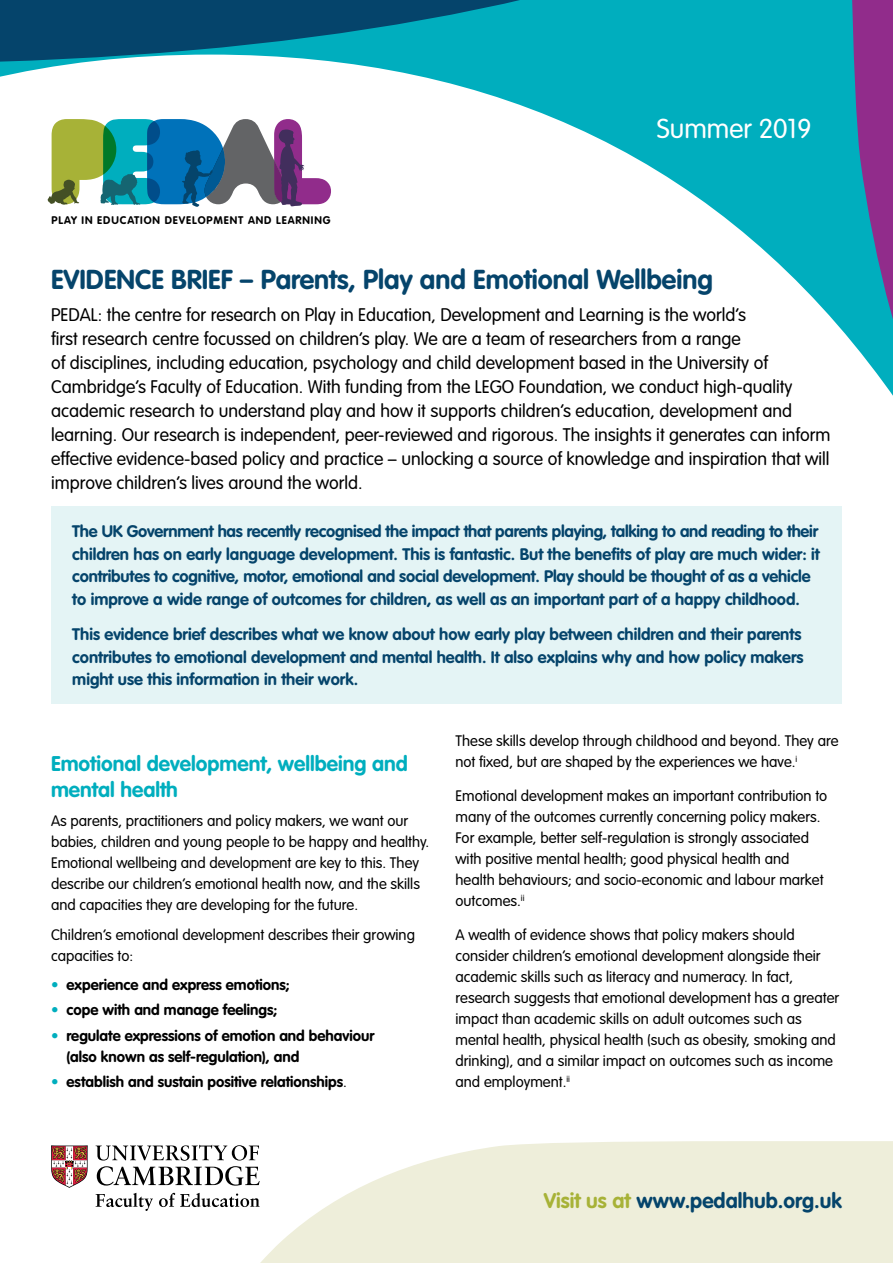
<style>
.page{position:relative;width:893px;height:1263px;background:#fff}
.page>*{position:absolute;margin:0;border:0;box-sizing:border-box;transform-origin:0 0}
.t1{font:700 27px "VAG Rounded Std";color:#05446b}
.t2{font:300 27px "VAG Rounded Std";color:#fff}
.t3{font:700 21px/25.5px "VAG Rounded Std";color:#00aebe}
.t4{font:700 21px "VAG Rounded Std";color:#05446b}
.t5{font:300 18px/24px "VAG Rounded Std";color:#000}
.t6{font:700 16.5px/22.5px "VAG Rounded Std";color:#05446b}
.t7{font:300 15px/21px "VAG Rounded Std";color:#000}
.t8{font:700 15px/21px "VAG Rounded Std";color:#000}
.t9{font:700 10.95px "VAG Rounded Std";letter-spacing:.08em;color:#000}
.s1{color:#00aebe}
.s2{font-weight:300}
.s3{color:#a7b237}
</style>
<div class="page">
<div style="left:51px;top:506px;width:791px;height:197px;background:#e4f4f5"></div>
<svg style="left:0;top:64px;width:848px;height:273px"></svg>
<svg style="left:848px;top:64px;width:45px;height:332px;background:#5380af"></svg>
<svg style="left:0;top:0;width:893px;height:64px;background:#1084a0"></svg>
<svg style="left:51px;top:1145px;width:37px;height:43px"></svg>
<svg style="left:96px;top:1145px;width:163px;height:40px"></svg>
<svg style="left:96px;top:1193px;width:163px;height:18px"></svg>
<svg style="left:259px;top:1141px;width:634px;height:122px;background:#f0f0df"></svg>
<p class="t9" style="left:52px;top:213px;width:280px">Play in Education Development and Learning</p>
<h1 class="t2" style="left:657px;top:113px;width:156px">Summer 2019</h1>
<h1 class="t1" style="left:51px;top:263px;width:663px">EVIDENCE BRI EF – Parents, Play and Emotional Wellbeing</h1>
<p class="t5" style="left:51px;top:304px;width:781px">PEDAL: the centre for research on Play in Education, Development and Learning is the world’s<br>first research centre focussed on children’s play. We are a team of researchers from a range<br>of disciplines, including education, psychology and child development based in the University of Cambridge’s Faculty of Education. With funding from the LEGO Foundation, we conduct high-quality academic research to understand play and how it supports children’s education, development and learning. Our research is independent, peer-reviewed and rigorous. The insights it generates can inform effective evidence-based policy and practice – unlocking a source of knowledge and inspiration that will improve children’s lives around the world.</p>
<p class="t6" style="left:72px;top:521px;width:750px">The UK Government has recently recognised the impact that parents playing, talking to and reading to their children has on early language development. This is fantastic. But the benefits of play are much wider: it contributes to cognitive, motor, emotional and social development. Play should be thought of as a vehicle to improve a wide range of outcomes for children, as well as an important part of a happy childhood.</p>
<p class="t6" style="left:72px;top:624px;width:733px">This evidence brief describes what we know about how early play between children and their parents contributes to emotional development and mental health. It also explains why and how policy makers might use this information in their work.</p>
<h2 class="t3" style="left:51px;top:752px;width:358px">Emotional development, wellbeing and mental health</h2>
<p class="t7" style="left:51px;top:811px;width:380px">As parents, practitioners and policy makers, we want our babies, children and young people to be happy and healthy.<br>Emotional wellbeing and development are key to this. They describe our children’s emotional health now, and the skills and capacities they are developing for the future.</p>
<p class="t7" style="left:51px;top:924px;width:365px">Children’s emotional development describes their growing capacities to:</p>
<p class="t8" style="left:51px;top:975px;width:240px"><span class="s1">•</span> experience and express emotions;</p>
<p class="t8" style="left:51px;top:1000px;width:228px"><span class="s1">•</span> cope with and manage feelings;</p>
<p class="t8" style="left:67px;top:1025px;width:310px;text-indent:-16px"><span class="s1">•</span> regulate expressions of emotion and behaviour (also known as self-regulation), and</p>
<p class="t8" style="left:51px;top:1072px;width:297px"><span class="s1">•</span> establish and sustain positive relationships<span class="s2">.</span></p>
<p class="t7" style="left:455px;top:731px;width:385px">These skills develop through childhood and beyond. They are not fixed, but are shaped by the experiences we have.<sup>i</sup></p>
<p class="t7" style="left:455px;top:786px;width:373px">Emotional development makes an important contribution to many of the outcomes currently concerning policy makers.<br>For example, better self-regulation is strongly associated with positive mental health; good physical health and health behaviours; and socio-economic and labour market outcomes.<sup>ii</sup></p>
<p class="t7" style="left:455px;top:925px;width:385px">A wealth of evidence shows that policy makers should consider children’s emotional development alongside their academic skills such as literacy and numeracy. In fact, research suggests that emotional development has a greater impact than academic skills on adult outcomes such as mental health, physical health (such as obesity, smoking and drinking), and a similar impact on outcomes such as income and employment.<sup>ii</sup></p>
<h2 class="t4" style="left:544px;top:1188px;width:300px"><span class="s3">Visit us at</span> www.pedalhub.org.uk</h2>
</div>
